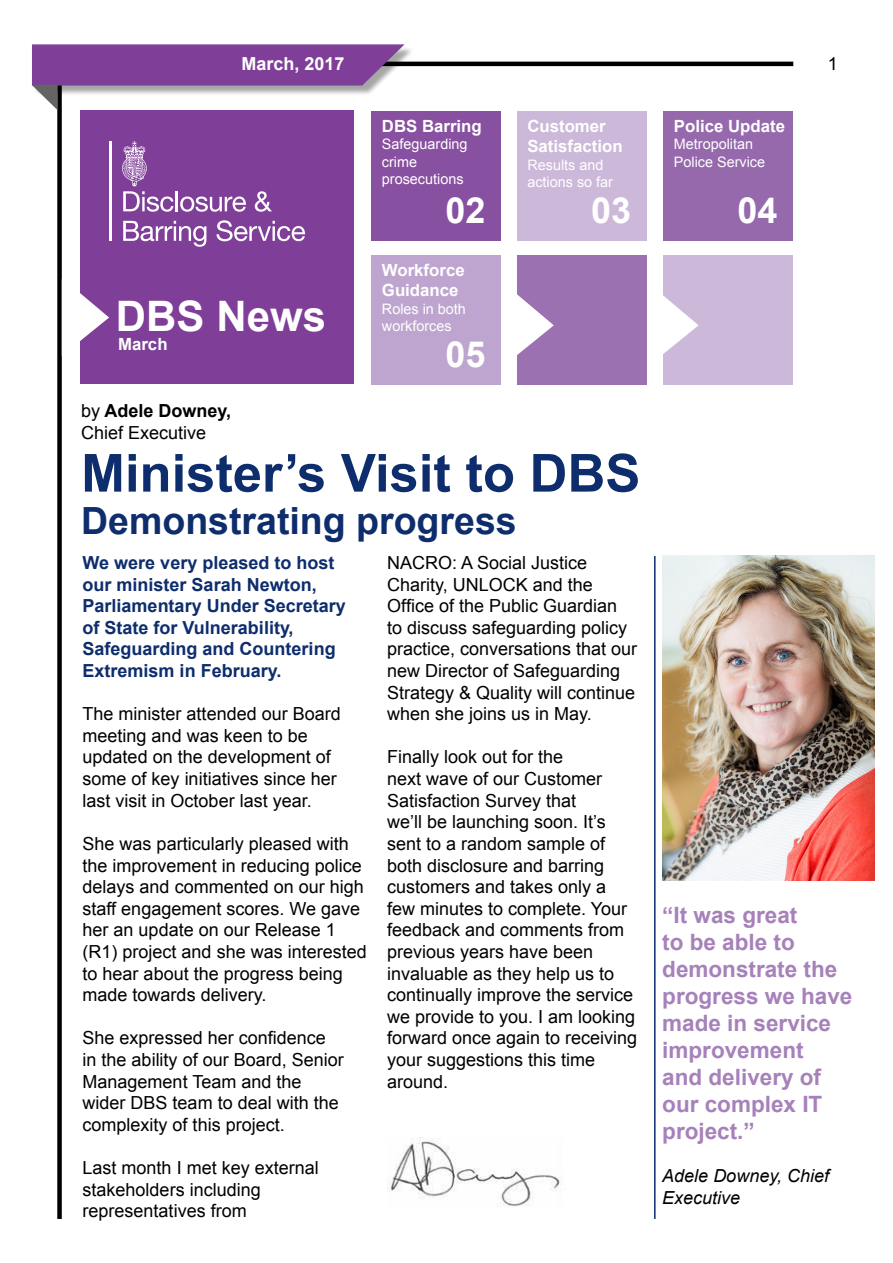
<style>
.page{position:relative;width:893px;height:1263px;background:#fff}
.page>*{position:absolute;margin:0;border:0;box-sizing:border-box;transform-origin:0 0}
.t1{font:700 52.5px "Arial";color:#0e2d6d}
.t2{font:700 42px "Arial";color:#fff}
.t3{font:700 37.5px "Arial";color:#0e2d6d}
.t4{font:700 36px "Arial";color:#fff}
.t5{font:700 22.5px/27px "Arial";color:#a681ba}
.t6{font:18px/21.6px "Arial";color:#000}
.t7{font:700 18px/21.6px "Arial";color:#0e2d6d}
.t8{font:italic 18px/21.6px "Arial";color:#000}
.t9{font:700 18px "Arial";color:#fff}
.t10{font:700 16.8px/20.1px "Arial";color:#fff}
.t11{font:14.4px/17.2px "Arial";color:#fff}
.s1{font-weight:700}
</style>
<div class="page">
<div style="left:57px;top:64px;width:5px;height:1155px;background:#000"></div>
<hr style="left:58px;top:62px;width:735px;height:4px;background:#000">
<div style="left:34px;top:46px;width:380px;height:50px;background:#000;opacity:.35"></div>
<svg style="left:31px;top:44px;width:375px;height:66px"></svg>
<div style="left:80px;top:110px;width:273px;height:274px;background:#7f3f98"></div>
<svg style="left:80px;top:293px;width:29px;height:48px"></svg>
<hr style="left:109px;top:141px;width:2px;height:100px;background:#fff">
<hr style="left:176px;top:191px;width:2px;height:20px;background:#fff">
<svg style="left:180px;top:196px;width:66px;height:16px"></svg>
<svg style="left:255px;top:191px;width:17px;height:21px"></svg>
<svg style="left:123px;top:221px;width:83px;height:26px"></svg>
<svg style="left:217px;top:220px;width:88px;height:21px"></svg>
<svg style="left:122px;top:142px;width:51px;height:70px"></svg>
<hr style="left:654px;top:556px;width:2px;height:663px;background:#0e2d6d">
<img style="left:662px;top:556px;width:213px;height:324px">
<img style="left:387px;top:1137px;width:174px;height:70px">
<div style="left:371px;top:111px;width:130px;height:129px;background:#8850a0"></div>
<div style="left:517px;top:111px;width:130px;height:129px;background:#ccb9da"></div>
<div style="left:371px;top:255px;width:130px;height:129px;background:#bea5cf"></div>
<div style="left:663px;top:111px;width:130px;height:129px;background:#9669ad"></div>
<div style="left:663px;top:255px;width:130px;height:129px;background:#ccb9da"></div>
<div style="left:517px;top:255px;width:130px;height:129px;background:#9b71b1"></div>
<svg style="left:517px;top:294px;width:37px;height:61px"></svg>
<svg style="left:663px;top:295px;width:36px;height:59px"></svg>
<p class="t9" style="left:241px;top:52px;width:105px">March, 2017</p>
<p class="t6" style="left:828px;top:53px;width:12px">1</p>
<h2 class="t2" style="left:116px;top:288px;width:212px">DBS News</h2>
<p class="t10" style="left:118px;top:334px;width:51px">March</p>
<p class="t10" style="left:382px;top:117px;width:101px">DBS Barring</p>
<p class="t11" style="left:382px;top:136px;width:87px">Safeguarding crime prosecutions</p>
<h3 class="t4" style="left:445px;top:187px;width:42px">02</h3>
<h3 class="t4" style="left:591px;top:187px;width:42px">03</h3>
<p class="t10" style="left:527px;top:117px;width:97px">Customer<br>Satisfaction</p>
<p class="t11" style="left:527px;top:156px;width:87px">Results and actions so far</p>
<p class="t10" style="left:382px;top:261px;width:84px">Workforce<br>Guidance</p>
<p class="t11" style="left:382px;top:300px;width:86px">Roles in both workforces</p>
<h3 class="t4" style="left:445px;top:331px;width:42px">05</h3>
<p class="t6" style="left:81px;top:400px;width:152px">by <span class="s1">Adele Downey,<br></span>Chief Executive</p>
<h1 class="t1" style="left:81px;top:439px;width:561px">Minister’s Visit to DBS</h1>
<h3 class="t3" style="left:81px;top:496px;width:437px">Demonstrating progress</h3>
<p class="t7" style="left:83px;top:552px;width:265px">We were very pleased to host our minister Sarah Newton,<br>Parliamentary Under Secretary of State for Vulnerability,<br>Safeguarding and Countering<br>Extremism in February.</p>
<p class="t6" style="left:83px;top:703px;width:260px">The minister attended our Board meeting and was keen to be updated on the development of some of key initiatives since her last visit in October last year.</p>
<p class="t6" style="left:83px;top:833px;width:286px">She was particularly pleased with the improvement in reducing police delays and commented on our high staff engagement scores. We gave her an update on our Release 1 (R1) project and she was interested to hear about the progress being made towards delivery.</p>
<p class="t6" style="left:83px;top:1027px;width:263px">She expressed her confidence in the ability of our Board, Senior<br>Management Team and the wider DBS team to deal with the complexity of this project.</p>
<p class="t6" style="left:83px;top:1157px;width:238px">Last month I met key external stakeholders including representatives from</p>
<p class="t6" style="left:387px;top:552px;width:252px">NACRO: A Social Justice<br>Charity, UNLOCK and the<br>Office of the Public Guardian<br>to discuss safeguarding policy practice, conversations that our new Director of Safeguarding<br>Strategy &amp; Quality will continue when she joins us in May.</p>
<p class="t6" style="left:387px;top:746px;width:252px">Finally look out for the<br>next wave of our Customer<br>Satisfaction Survey that<br>we’ll be launching soon. It’s sent to a random sample of both disclosure and barring customers and takes only a few minutes to complete. Your feedback and comments from previous years have been invaluable as they help us to continually improve the service we provide to you. I am looking forward once again to receiving your suggestions this time around.</p>
<p class="t10" style="left:674px;top:117px;width:113px">Police Update</p>
<p class="t11" style="left:674px;top:136px;width:93px">Metropolitan<br>Police Service</p>
<h3 class="t4" style="left:737px;top:187px;width:42px">04</h3>
<p class="t5" style="left:662px;top:902px;width:192px">“It was great<br>to be able to demonstrate the progress we have made in service improvement<br>and delivery of our complex IT project.”</p>
<p class="t8" style="left:662px;top:1165px;width:168px">Adele Downey, Chief<br>Executive</p>
</div>
